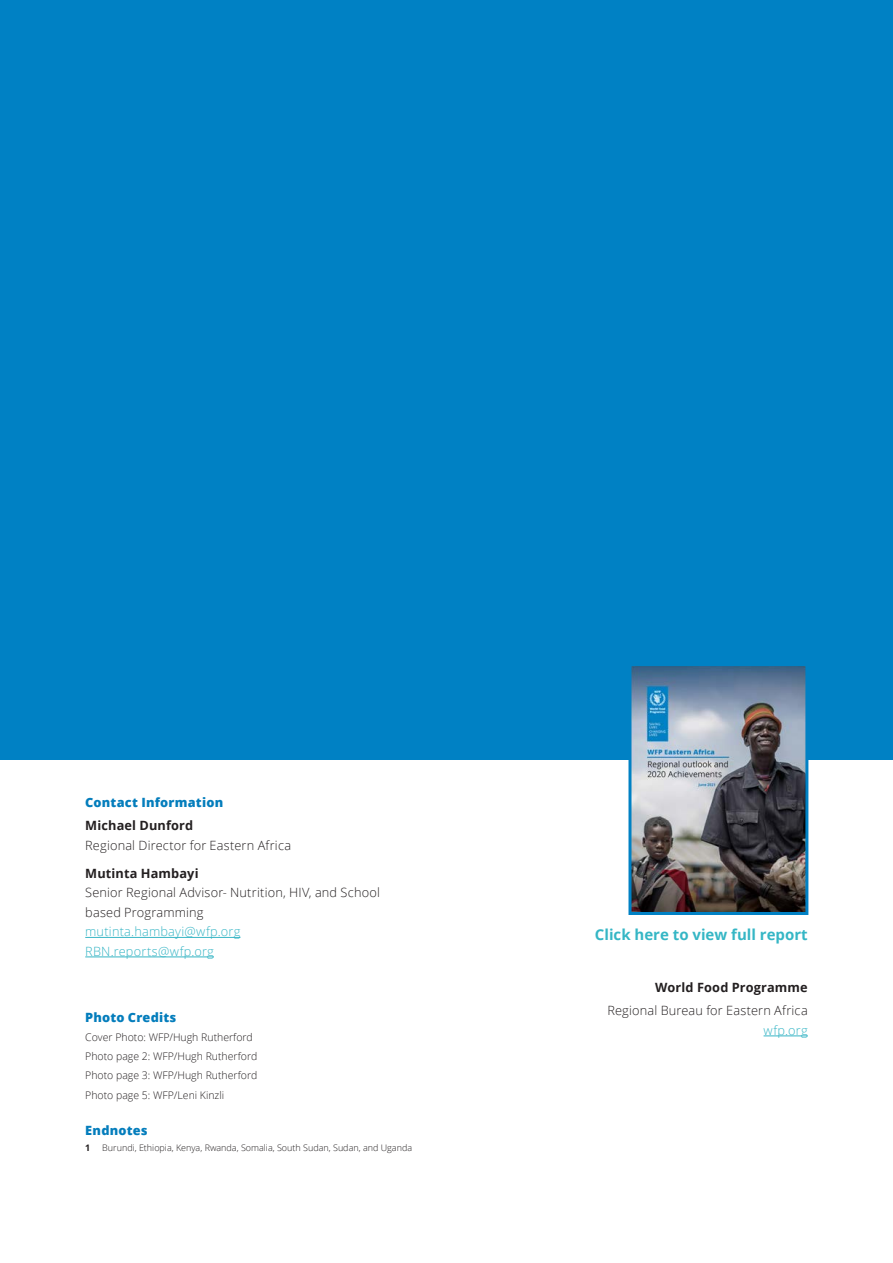
<style>
.page{position:relative;width:893px;height:1263px;background:#fff}
.page>*{position:absolute;margin:0;border:0;box-sizing:border-box;transform-origin:0 0}
.FOOTNOTES_TEXT{font:700 15px "Open Sans";color:#35b6c5}
.BODY_TEXT{font:300 12.75px/19.5px "Open Sans";letter-spacing:.015em;color:#231f20}
.BODY_TEXT-2{font:300 12.75px "Open Sans";letter-spacing:.015em;color:#36b5c5}
.BODY_TEXT-3{font:700 12.75px "Open Sans";letter-spacing:.01em;color:#231f20}
.BODY_TEXT-4{font:800 12.75px "Open Sans";letter-spacing:.015em;color:#047dbc}
.PHOTO_CREDITS{font:300 10.5px "Open Sans";color:#231f20}
.FOOTNOTES_TEXT-2{font:300 9px "Open Sans";color:#231f20}
.FOOTNOTES_TEXT-3{font:700 9px "Open Sans";color:#231f20}
</style>
<div class="page">
<div style="left:0;top:0;width:893px;height:759px;background:#0081c4"></div>
<hr style="left:764px;top:1035px;width:44px;height:1px;background:#36b5c5">
<hr style="left:85px;top:937px;width:155px;height:1px;background:#36b5c5">
<hr style="left:85px;top:956px;width:129px;height:1px;background:#36b5c5">
<img style="left:627px;top:666px;width:183px;height:249px">
<p class="BODY_TEXT-4" style="left:85px;top:792px;width:140px">Contact Information</p>
<p class="BODY_TEXT-3" style="left:85px;top:817px;width:110px">Michael Dunford</p>
<p class="BODY_TEXT" style="left:85px;top:835px;width:207px">Regional Director for Eastern Africa</p>
<p class="BODY_TEXT-3" style="left:85px;top:864px;width:115px">Mutinta Hambayi</p>
<p class="BODY_TEXT" style="left:85px;top:883px;width:296px">Senior Regional Advisor- Nutrition, HIV, and School based Programming</p>
<p class="BODY_TEXT-2" style="left:85px;top:923px;width:157px">mutinta.hambayi@wfp.org</p>
<p class="BODY_TEXT-2" style="left:85px;top:942px;width:130px">RBN.reports@wfp.org</p>
<p class="BODY_TEXT-4" style="left:85px;top:1007px;width:93px">Photo Credits</p>
<p class="PHOTO_CREDITS" style="left:85px;top:1030px;width:169px">Cover Photo: WFP/Hugh Rutherford</p>
<p class="PHOTO_CREDITS" style="left:85px;top:1049px;width:174px">Photo page 2: WFP/Hugh Rutherford</p>
<p class="PHOTO_CREDITS" style="left:85px;top:1068px;width:174px">Photo page 3: WFP/Hugh Rutherford</p>
<p class="PHOTO_CREDITS" style="left:85px;top:1088px;width:140px">Photo page 5: WFP/Leni Kinzli</p>
<p class="BODY_TEXT-4" style="left:85px;top:1121px;width:64px">Endnotes</p>
<p class="FOOTNOTES_TEXT-3" style="left:85px;top:1142px;width:7px">1</p>
<p class="FOOTNOTES_TEXT-2" style="left:102px;top:1142px;width:311px">Burundi, Ethiopia, Kenya, Rwanda, Somalia, South Sudan, Sudan, and Uganda</p>
<p class="FOOTNOTES_TEXT" style="left:595px;top:924px;width:214px">Click here to view full report</p>
<p class="BODY_TEXT-3" style="left:655px;top:978px;width:154px">World Food Programme</p>
<p class="BODY_TEXT" style="left:607px;top:1001px;width:202px">Regional Bureau for Eastern Africa</p>
<p class="BODY_TEXT-2" style="left:764px;top:1021px;width:46px">wfp.org</p>
</div>
